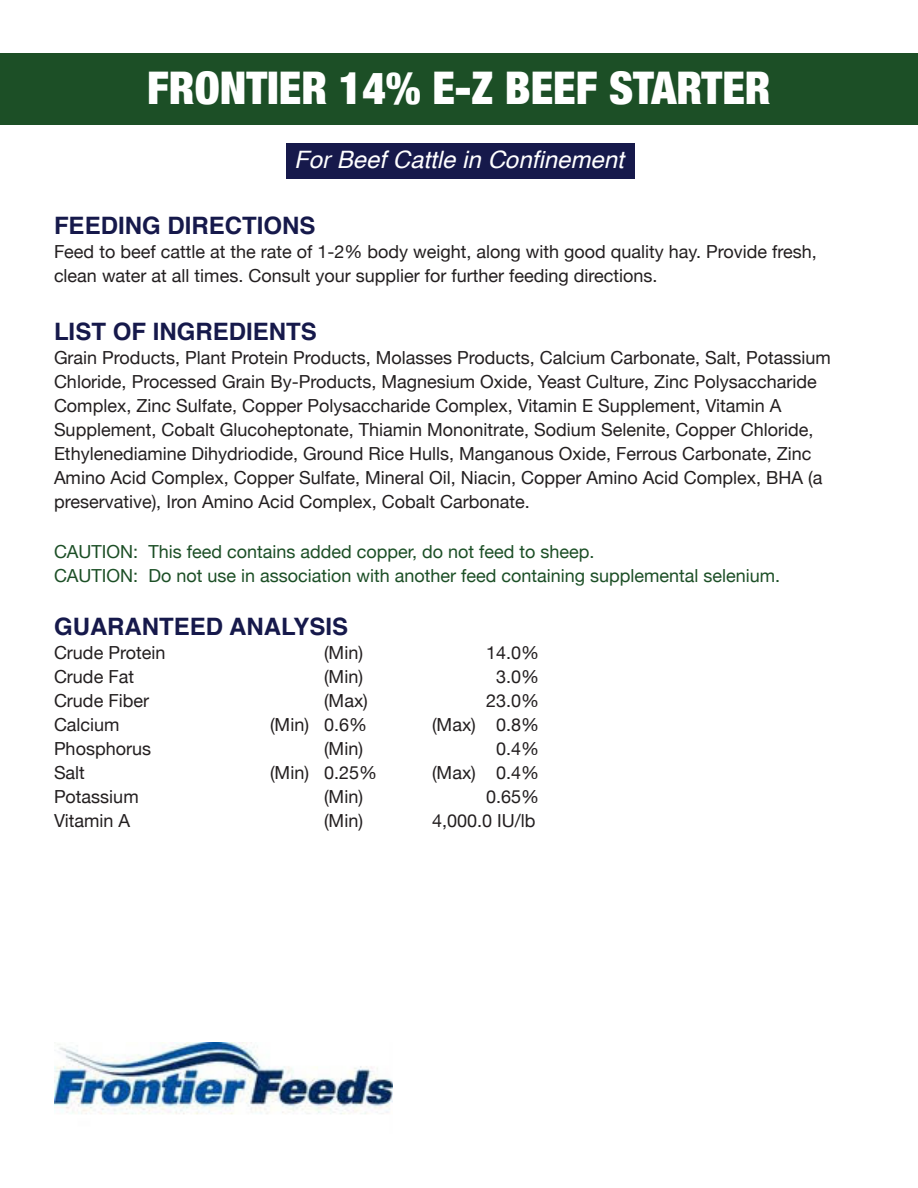
<style>
.page{position:relative;width:918px;height:1188px;background:#fff}
.page>*{position:absolute;margin:0;border:0;box-sizing:border-box;transform-origin:0 0}
.t1{font:900 condensed 45px "Helvetica Neue";color:#fff}
.t2{font:700 24px "Helvetica";color:#16194b}
.t3{font:italic 24px "Helvetica";color:#fff}
.t4{font:18px/24px "Helvetica Neue";color:#231f20}
.t5{font:18px "Helvetica Neue";color:#1c4f26}
</style>
<div class="page">
<div style="left:287px;top:143px;width:348px;height:36px;background:#16194b"></div>
<div style="left:0;top:53px;width:918px;height:72px;background:#1c4f26"></div>
<img style="left:54px;top:1042px;width:339px;height:73px">
<p class="t1" style="left:147px;top:51px;width:625px">FRONTIER 14% E-Z BEEF STARTER</p>
<p class="t3" style="left:294px;top:141px;width:331px">For Beef Cattle in Confinement</p>
<p class="t2" style="left:54px;top:206px;width:263px">FEEDING DIRECTIONS</p>
<p class="t4" style="left:54px;top:241px;width:764px">Feed to beef cattle at the rate of 1-2% body weight, along with good quality hay. Provide fresh, clean water at all times. Consult your supplier for further feeding directions.</p>
<p class="t2" style="left:54px;top:312px;width:264px">LIST OF INGREDIENTS</p>
<p class="t4" style="left:54px;top:346px;width:778px">Grain Products, Plant Protein Products, Molasses Products, Calcium Carbonate, Salt, Potassium Chloride, Processed Grain By-Products, Magnesium Oxide, Yeast Culture, Zinc Polysaccharide Complex, Zinc Sulfate, Copper Polysaccharide Complex, Vitamin E Supplement, Vitamin A Supplement, Cobalt Glucoheptonate, Thiamin Mononitrate, Sodium Selenite, Copper Chloride, Ethylenediamine Dihydriodide, Ground Rice Hulls, Manganous Oxide, Ferrous Carbonate, Zinc Amino Acid Complex, Copper Sulfate, Mineral Oil, Niacin, Copper Amino Acid Complex, BHA (a preservative), Iron Amino Acid Complex, Cobalt Carbonate.</p>
<p class="t5" style="left:54px;top:539px;width:542px">CAUTION: This feed contains added copper, do not feed to sheep.</p>
<p class="t5" style="left:54px;top:563px;width:728px">CAUTION: Do not use in association with another feed containing supplemental selenium.</p>
<p class="t2" style="left:54px;top:607px;width:296px">GUARANTEED ANALYSIS</p>
<p class="t4" style="left:54px;top:641px;width:113px">Crude Protein</p>
<p class="t4" style="left:324px;top:641px;width:41px">(Min)</p>
<p class="t4" style="left:486px;top:641px;width:55px">14.0%</p>
<p class="t4" style="left:54px;top:665px;width:82px">Crude Fat</p>
<p class="t4" style="left:324px;top:665px;width:41px">(Min)</p>
<p class="t4" style="left:496px;top:665px;width:45px">3.0%</p>
<p class="t4" style="left:54px;top:689px;width:97px">Crude Fiber</p>
<p class="t4" style="left:324px;top:689px;width:45px">(Max)</p>
<p class="t4" style="left:486px;top:689px;width:55px">23.0%</p>
<p class="t4" style="left:54px;top:713px;width:67px">Calcium</p>
<p class="t4" style="left:270px;top:713px;width:99px">(Min) 0.6%</p>
<p class="t4" style="left:432px;top:713px;width:109px">(Max) 0.8%</p>
<p class="t4" style="left:54px;top:737px;width:99px">Phosphorus</p>
<p class="t4" style="left:324px;top:737px;width:41px">(Min)</p>
<p class="t4" style="left:496px;top:737px;width:45px">0.4%</p>
<p class="t4" style="left:54px;top:761px;width:32px">Salt</p>
<p class="t4" style="left:270px;top:761px;width:109px">(Min) 0.25%</p>
<p class="t4" style="left:432px;top:761px;width:109px">(Max) 0.4%</p>
<p class="t4" style="left:54px;top:785px;width:86px">Potassium</p>
<p class="t4" style="left:324px;top:785px;width:41px">(Min)</p>
<p class="t4" style="left:486px;top:785px;width:55px">0.65%</p>
<p class="t4" style="left:54px;top:809px;width:78px">Vitamin A</p>
<p class="t4" style="left:324px;top:809px;width:41px">(Min)</p>
<p class="t4" style="left:432px;top:809px;width:105px">4,000.0 IU/lb</p>
</div>
